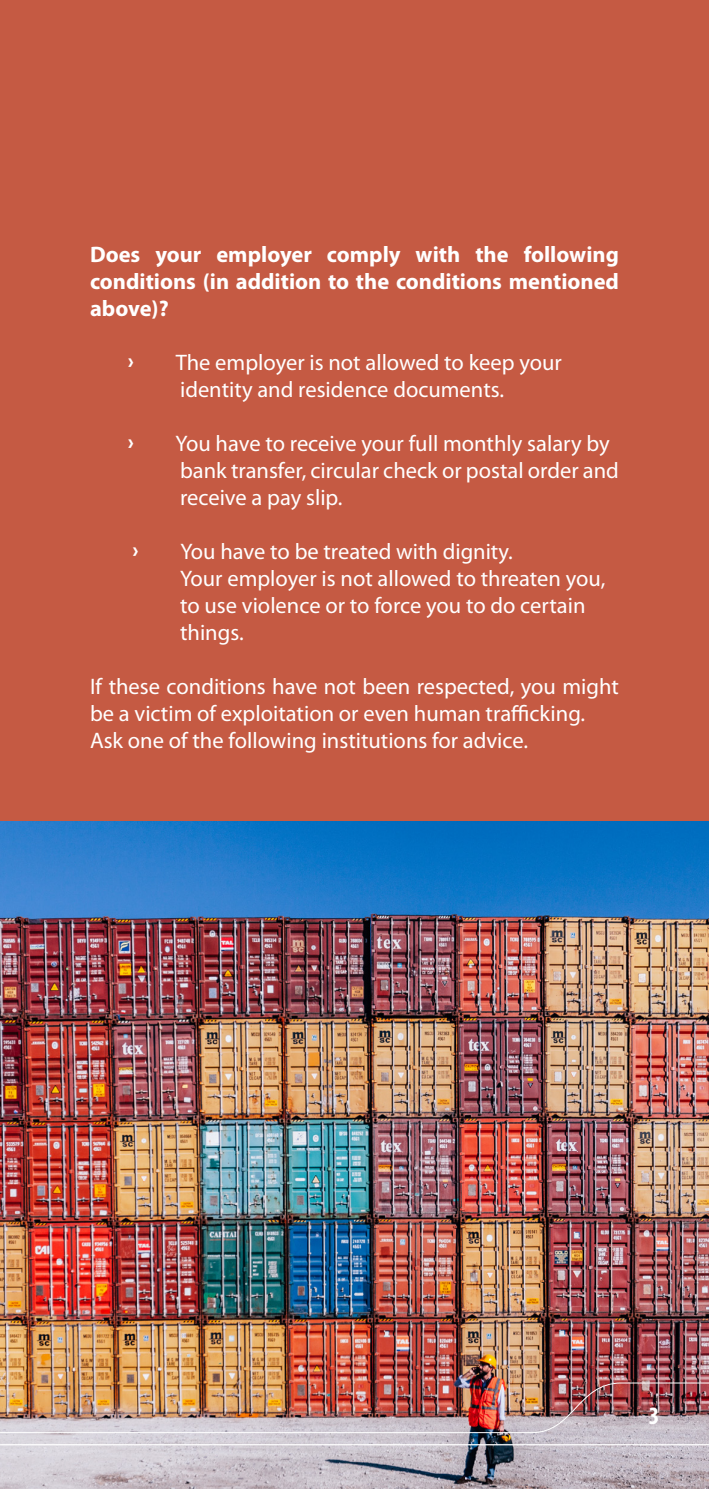
<style>
.page{position:relative;width:709px;height:1489px;background:#fff}
.page>*{position:absolute;margin:0;border:0;box-sizing:border-box;transform-origin:0 0}
.t1{font:700 condensed 25px "Myriad Pro";color:#fff}
.t2{font:22.5px/27px "Myriad Pro";color:#fff}
.t3{font:700 22.5px/27px "Myriad Pro";color:#fff;text-align:justify}
.t4{font:900 condensed 22.5px "Myriad Pro";color:#fff}
</style>
<div class="page">
<div style="left:0;top:0;width:709px;height:1488px;background:#c55a43"></div>
<img style="left:0;top:821px;width:709px;height:667px">
<img style="left:0;top:1382px;width:709px;height:63px">
<p class="t3" style="left:90px;top:241px;width:530px">Does your employer comply with the following conditions (in addition to the conditions mentioned above)?</p>
<p class="t4" style="left:128px;top:349px;width:7px">›</p>
<p class="t2" style="left:176px;top:349px;width:387px">The employer is not allowed to keep your</p>
<p class="t2" style="left:180px;top:376px;width:325px">identity and residence documents.</p>
<p class="t4" style="left:128px;top:430px;width:7px">›</p>
<p class="t2" style="left:176px;top:430px;width:435px">You have to receive your full monthly salary by</p>
<p class="t2" style="left:180px;top:457px;width:440px">bank transfer, circular check or postal order and</p>
<p class="t2" style="left:180px;top:484px;width:164px">receive a pay slip.</p>
<p class="t4" style="left:133px;top:538px;width:7px">›</p>
<p class="t2" style="left:180px;top:538px;width:334px">You have to be treated with dignity.</p>
<p class="t2" style="left:180px;top:565px;width:427px">Your employer is not allowed to threaten you,</p>
<p class="t2" style="left:180px;top:592px;width:407px">to use violence or to force you to do certain</p>
<p class="t2" style="left:180px;top:619px;width:65px">things.</p>
<p class="t2" style="left:90px;top:673px;width:530px">If these conditions have not been respected, you might be a victim of exploitation or even human trafficking.</p>
<p class="t2" style="left:90px;top:727px;width:439px">Ask one of the following institutions for advice.</p>
<p class="t1" style="left:648px;top:1401px;width:12px">3</p>
</div>
